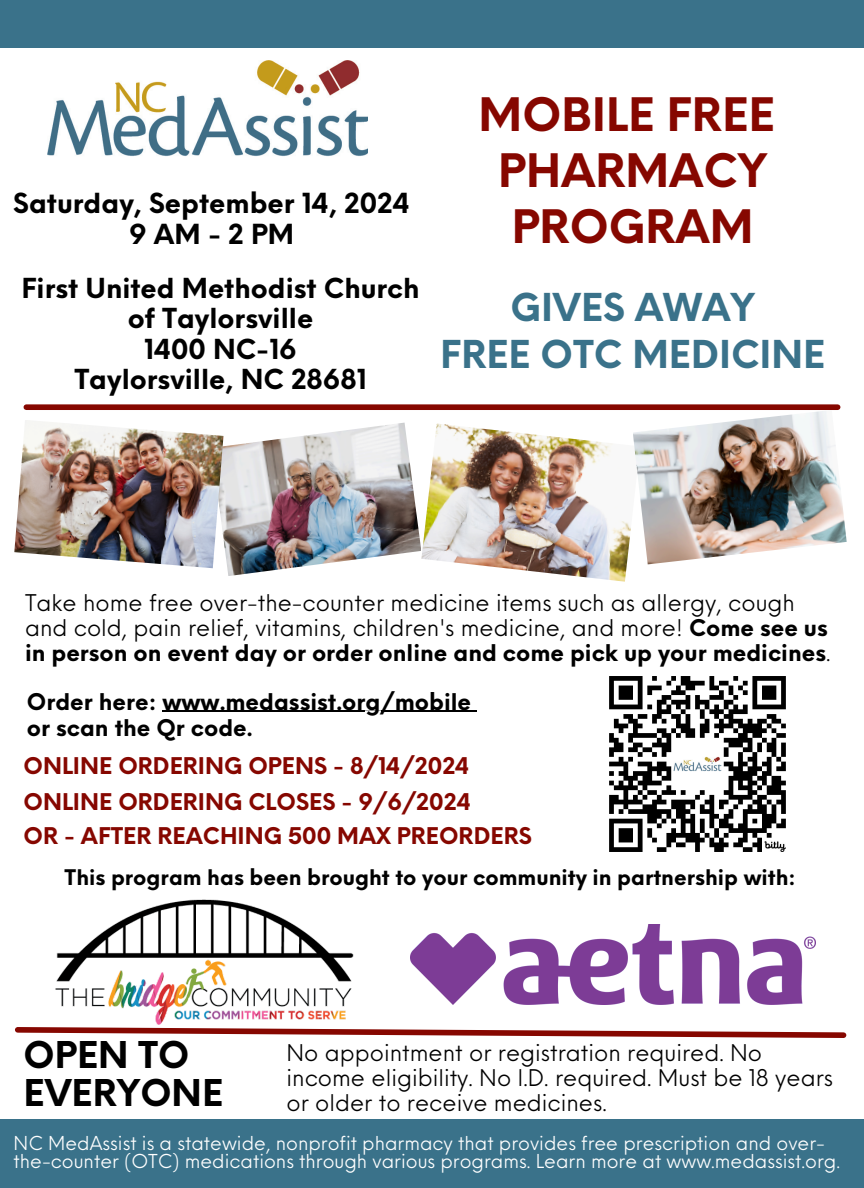
<style>
.page{position:relative;width:864px;height:1188px;background:#fff}
.page>*{position:absolute;margin:0;border:0;box-sizing:border-box;transform-origin:0 0}
.t1{font:700 45px/56.2px "Neue Einstellung";color:#860700;text-align:center}
.t2{font:700 37.5px/47.2px "Neue Einstellung";color:#3a728a;text-align:center}
.t3{font:700 36px "Neue Einstellung";color:#000}
.t4{font:700 27px "Neue Einstellung";color:#000}
.t5{font:700 26.85px/30.3px "Neue Einstellung";color:#000;text-align:center}
.t6{font:22.5px/25.3px "Neue Einstellung";color:#000}
.t7{font:700 22.5px/33.8px "Neue Einstellung";color:#860700}
.t8{font:700 22.5px "Neue Einstellung";color:#000}
.t9{font:700 21px "Neue Einstellung";color:#000}
.t10{font:18.75px/18px "Neue Einstellung";color:#fff}
.s1{font-weight:700}
</style>
<div class="page">
<img style="left:48px;top:60px;width:319px;height:96px">
<svg style="left:15px;top:1027px;width:832px;height:11px"></svg>
<div style="left:0;top:1119px;width:864px;height:69px;background:#3a728a"></div>
<img style="left:212px;top:423px;width:209px;height:153px">
<div style="left:26px;top:404px;width:812px;height:6px;background:#860700"></div>
<img style="left:14px;top:420px;width:210px;height:148px">
<img style="left:421px;top:424px;width:210px;height:158px">
<img style="left:633px;top:411px;width:214px;height:153px">
<div style="left:0;top:0;width:864px;height:47px;background:#3a728a"></div>
<img style="left:43px;top:899px;width:324px;height:130px">
<img style="left:410px;top:925px;width:405px;height:80px">
<img style="left:609px;top:676px;width:177px;height:176px">
<hr style="left:162px;top:711px;width:309px;height:1px;background:#000">
<h5 class="t4" style="left:13px;top:179px;width:398px">Saturday, September 14, 2024</h5>
<p class="t4" style="left:129px;top:209px;width:166px">9AM-2PM</p>
<p class="t5" style="left:21px;top:271px;width:400px">First United Methodist Church of Taylorsville<br>1400 NC-16<br>Taylorsville, NC 28681</p>
<p class="t1" style="left:479px;top:82px;width:298px">MOBILE FREE<br>PHARMACY<br>PROGRAM</p>
<h2 class="t2" style="left:440px;top:280px;width:386px">GIVES AWAY<br>FREE OTC MEDICINE</h2>
<p class="t6" style="left:25px;top:588px;width:807px">Take home free over-the-counter medicine items such as allergy, cough and cold, pain relief, vitamins, children's medicine, and more! <span class="s1">Come see us in person on event day or order online and come pick up your medicines</span>.</p>
<p class="t8" style="left:27px;top:681px;width:446px">Order here: www.medassist.org/mobile</p>
<h6 class="t8" style="left:27px;top:707px;width:227px">or scan the Qr code.</h6>
<p class="t7" style="left:24px;top:747px;width:448px">ONLINE ORDERING OPENS - 8/14/2024</p>
<p class="t7" style="left:24px;top:783px;width:510px">ONLINE ORDERING CLOSES - 9/6/2024<br>OR - AFTER REACHING 500 MAX PREORDERS</p>
<h2 class="t9" style="left:65px;top:858px;width:733px">This program has been brought to your community in partnership with:</h2>
<h4 class="t3" style="left:24px;top:1023px;width:167px">OPEN TO</h4>
<h4 class="t3" style="left:24px;top:1060px;width:201px">EVERYONE</h4>
<p class="t6" style="left:287px;top:1038px;width:548px;line-height:24.8px">No appointment or registration required. No income eligibility. No I.D. required. Must be 18 years or older to receive medicines.</p>
<p class="t10" style="left:14px;top:1133px;width:828px">NC MedAssist is a statewide, nonprofit pharmacy that provides free prescription and over&shy;the-counter (OTC) medications through various programs. Learn more at www.medassist.org.</p>
</div>
